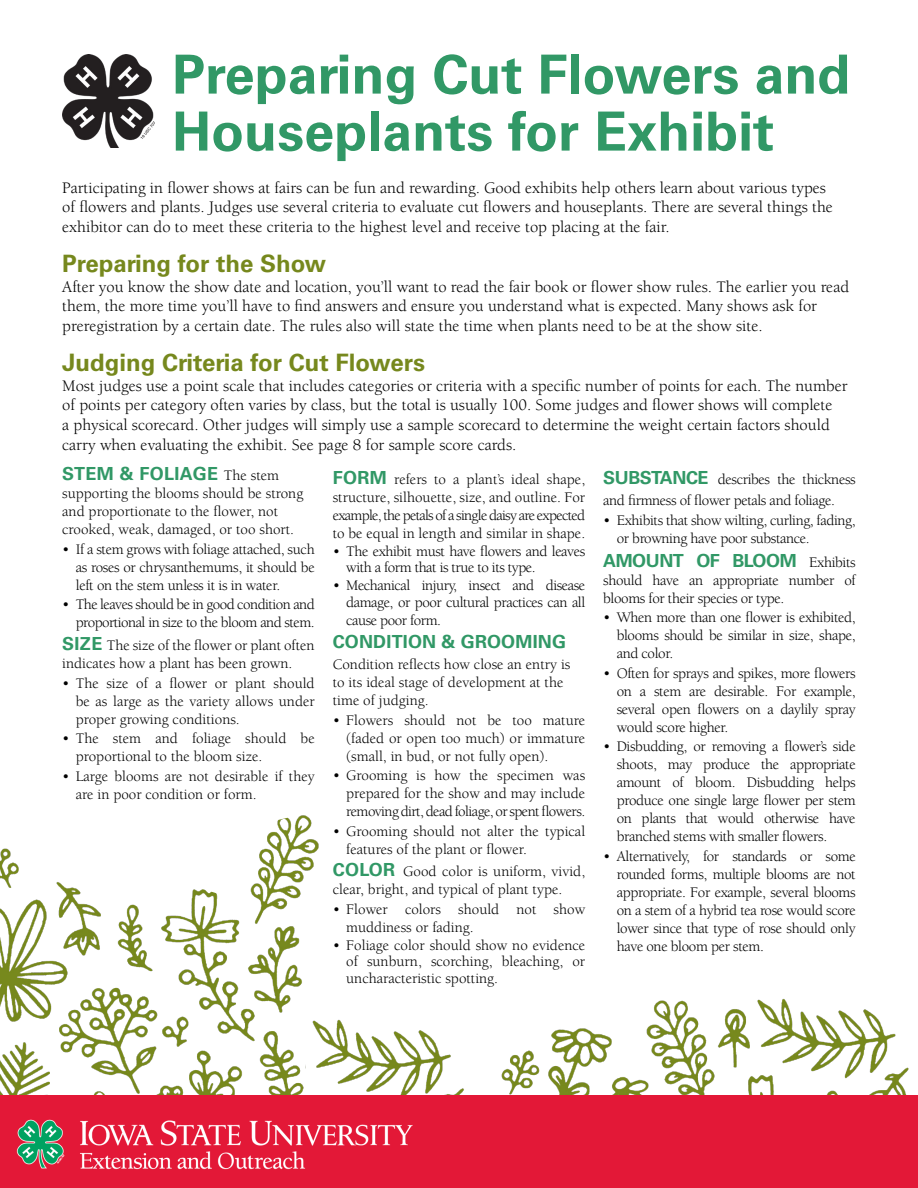
<style>
.page{position:relative;width:918px;height:1188px;background:#fff}
.page>*{position:absolute;margin:0;border:0;box-sizing:border-box;transform-origin:0 0}
.t1{font:700 54px/57px "Univers LT Std";color:#319866}
.Heading_1{font:700 24px "Univers LT Std";color:#76881d}
.Column_Body{font:700 18px "Univers LT Std";letter-spacing:.01em;color:#319866}
.Column_Body-2{font:700 18px "Univers LT Std";letter-spacing:-.025em;color:#319866}
.Body_Copy_-_ITC_Berkeley_Oldstyle_Std{font:16.5px/19.8px "Berkeley Std";color:#000}
.Column_Body-3{font:15px/18px "Berkeley Std";letter-spacing:-.01em;color:#000}
.Column_Body-4{font:15px/16.5px "Berkeley Std";letter-spacing:-.03em;color:#000}
.Column_Body-5{font:15px/18px "Berkeley Std";letter-spacing:-.035em;color:#000;text-align:right}
.Bulleted_list_-_ITC_Berkeley_Oldstyle_St{font:15px/21.6px "Berkeley Std";letter-spacing:-.025em;color:#000}
.s1{font-family:"Berkeley Std";font-weight:400;font-size:15px;color:#000}
.s2{font-family:"Univers LT Std";font-weight:700;font-size:18px;color:#319866}
</style>
<div class="page">
<img style="left:0;top:815px;width:319px;height:280px">
<img style="left:305px;top:1014px;width:233px;height:81px">
<img style="left:538px;top:998px;width:371px;height:97px">
<img style="left:62px;top:54px;width:92px;height:94px">
<img style="left:0;top:1095px;width:918px;height:93px">
<h1 class="t1" style="left:172px;top:47px;width:680px">Preparing Cut Flowers and<br>Houseplants for Exhibit</h1>
<p class="Body_Copy_-_ITC_Berkeley_Oldstyle_Std" style="left:62px;top:178px;width:772px">Participating in flower shows at fairs can be fun and rewarding. Good exhibits help others learn about various types of flowers and plants. Judges use several criteria to evaluate cut flowers and houseplants. There are several things the exhibitor can do to meet these criteria to the highest level and receive top placing at the fair.</p>
<h1 class="Heading_1" style="left:62px;top:249px;width:266px">Preparing for the Show</h1>
<p class="Body_Copy_-_ITC_Berkeley_Oldstyle_Std" style="left:62px;top:277px;width:788px">After you know the show date and location, you’ll want to read the fair book or flower show rules. The earlier you read them, the more time you’ll have to find answers and ensure you understand what is expected. Many shows ask for preregistration by a certain date. The rules also will state the time when plants need to be at the show site.</p>
<h1 class="Heading_1" style="left:62px;top:348px;width:364px">Judging Criteria for Cut Flowers</h1>
<p class="Body_Copy_-_ITC_Berkeley_Oldstyle_Std" style="left:62px;top:376px;width:787px">Most judges use a point scale that includes categories or criteria with a specific number of points for each. The number of points per category often varies by class, but the total is usually 100. Some judges and flower shows will complete<br>a physical scorecard. Other judges will simply use a sample scorecard to determine the weight certain factors should carry when evaluating the exhibit. See page 8 for sample score cards.</p>
<p class="Column_Body" style="left:62px;top:463px;width:218px">STEM &amp; FOLIAGE <span class="s1">The stem</span></p>
<p class="Column_Body-3" style="left:62px;top:485px;width:243px">supporting the blooms should be strong and proportionate to the flower, not crooked, weak, damaged, or too short.</p>
<p class="Column_Body-3" style="left:76px;top:540px;width:240px;text-align:justify;text-indent:-14px">• If a stem grows with foliage attached, such as roses or chrysanthemums, it should be left on the stem unless it is in water.</p>
<p class="Column_Body-5" style="left:62px;top:596px;width:254px">• The leaves should be in good condition and proportional in size to the bloom and stem.</p>
<p class="Column_Body-3" style="left:62px;top:637px;width:254px"><span class="s2">SIZE</span> The size of the flower or plant often indicates how a plant has been grown.</p>
<p class="Column_Body-3" style="left:76px;top:674px;width:240px;text-align:justify;text-indent:-14px">• The size of a flower or plant should be as large as the variety allows under proper growing conditions.</p>
<p class="Column_Body-3" style="left:76px;top:730px;width:240px;text-indent:-14px">• The stem and foliage should be proportional to the bloom size.</p>
<p class="Column_Body-3" style="left:76px;top:767px;width:240px;text-indent:-14px">• Large blooms are not desirable if they are in poor condition or form.</p>
<p class="Column_Body-3" style="left:333px;top:470px;width:254px;text-align:justify"><span class="s2">FORM</span> refers to a plant’s ideal shape, structure, silhouette, size, and outline. For example, the petals of a single daisy are expected to be equal in length and similar in shape.</p>
<p class="Column_Body-4" style="left:346px;top:543px;width:240px;text-indent:-14px">• The exhibit must have flowers and leaves with a form that is true to its type.</p>
<p class="Column_Body-4" style="left:333px;top:577px;width:254px;text-align:right">• Mechanical injury, insect and disease damage, or poor cultural practices can all</p>
<p class="Column_Body-4" style="left:346px;top:612px;width:96px">cause poor form.</p>
<p class="Column_Body" style="left:333px;top:631px;width:235px">CONDITION &amp; GROOMING</p>
<p class="Column_Body-3" style="left:333px;top:656px;width:239px">Condition reflects how close an entry is to its ideal stage of development at the time of judging.</p>
<p class="Column_Body-3" style="left:346px;top:711px;width:241px;text-align:justify;text-indent:-14px">• Flowers should not be too mature (faded or open too much) or immature (small, in bud, or not fully open).</p>
<p class="Column_Body-3" style="left:346px;top:767px;width:240px;text-align:justify;text-indent:-14px">• Grooming is how the specimen was prepared for the show and may include removing dirt, dead foliage, or spent flowers.</p>
<p class="Column_Body-3" style="left:346px;top:822px;width:241px;text-indent:-14px">• Grooming should not alter the typical features of the plant or flower.</p>
<p class="Column_Body-3" style="left:333px;top:863px;width:254px"><span class="s2">COLOR</span> Good color is uniform, vivid, clear, bright, and typical of plant type.</p>
<p class="Column_Body-3" style="left:346px;top:900px;width:240px;text-indent:-14px">• Flower colors should not show muddiness or fading.</p>
<p class="Column_Body-3" style="left:346px;top:937px;width:241px;line-height:16.5px;text-align:justify;text-indent:-14px">• Foliage color should show no evidence of sunburn, scorching, bleaching, or uncharacteristic spotting.</p>
<p class="Bulleted_list_-_ITC_Berkeley_Oldstyle_St" style="left:603px;top:468px;width:254px"><span class="s2">SUBSTANCE</span> describes the thickness and firmness of flower petals and foliage.</p>
<p class="Column_Body-3" style="left:617px;top:511px;width:241px;text-indent:-14px">• Exhibits that show wilting, curling, fading, or browning have poor substance.</p>
<p class="Column_Body-2" style="left:603px;top:550px;width:254px">AMOUNT OF BLOOM <span class="s1">Exhibits</span></p>
<p class="Column_Body-3" style="left:603px;top:571px;width:254px">should have an appropriate number of blooms for their species or type.</p>
<p class="Column_Body-3" style="left:617px;top:609px;width:240px;text-align:justify;text-indent:-14px">• When more than one flower is exhibited, blooms should be similar in size, shape, and color.</p>
<p class="Column_Body-3" style="left:617px;top:664px;width:240px;text-align:justify;text-indent:-14px">• Often for sprays and spikes, more flowers on a stem are desirable. For example, several open flowers on a daylily spray would score higher.</p>
<p class="Column_Body-3" style="left:617px;top:738px;width:241px;text-align:justify;text-indent:-14px">• Disbudding, or removing a flower’s side shoots, may produce the appropriate amount of bloom. Disbudding helps produce one single large flower per stem on plants that would otherwise have branched stems with smaller flowers.</p>
<p class="Column_Body-3" style="left:617px;top:847px;width:241px;text-align:justify;text-indent:-14px">• Alternatively, for standards or some rounded forms, multiple blooms are not appropriate. For example, several blooms on a stem of a hybrid tea rose would score lower since that type of rose should only have one bloom per stem.</p>
</div>
